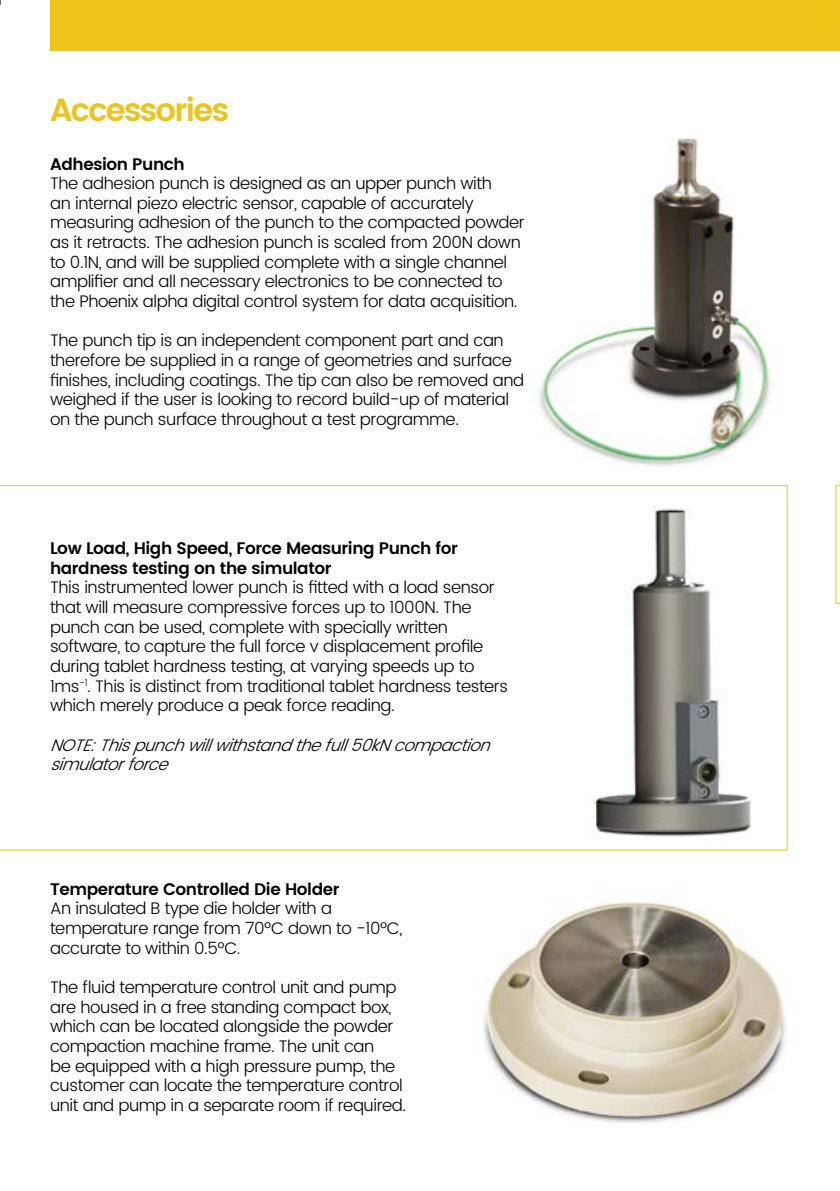
<style>
.page{position:relative;width:840px;height:1191px;background:#fff}
.page>*{position:absolute;margin:0;border:0;box-sizing:border-box;transform-origin:0 0}
.t1{font:600 31.8px "Poppins";letter-spacing:-.05em;color:#efc41a}
.t2{font:300 16.8px/19.6px "Poppins";letter-spacing:-.025em;color:#000}
.t3{font:600 16.8px/19.6px "Poppins";letter-spacing:-.025em;color:#000}
.t4{font:italic 300 16.8px/19.6px "Poppins";color:#000}
</style>
<div class="page">
<svg style="left:0;top:485px;width:787px;height:365px"></svg>
<img style="left:483px;top:901px;width:304px;height:222px">
<img style="left:534px;top:137px;width:237px;height:330px">
<div style="left:50px;top:0;width:789px;height:51px;background:#efc41a"></div>
<svg style="left:835px;top:485px;width:4px;height:119px"></svg>
<div style="left:813px;top:0;width:25px;height:24px;background:#efc416"></div>
<h1 class="t1" style="left:50px;top:86px;width:180px">Accessories</h1>
<p class="t3" style="left:50px;top:154px;width:136px">Adhesion Punch</p>
<p class="t2" style="left:50px;top:174px;width:476px">The adhesion punch is designed as an upper punch with<br>an internal piezo electric sensor, capable of accurately measuring adhesion of the punch to the compacted powder as it retracts. The adhesion punch is scaled from 200N down to 0.1N, and will be supplied complete with a single channel amplifier and all necessary electronics to be connected to the Phoenix alpha digital control system for data acquisition.</p>
<p class="t2" style="left:50px;top:331px;width:475px">The punch tip is an independent component part and can therefore be supplied in a range of geometries and surface finishes, including coatings. The tip can also be removed and weighed if the user is looking to record build-up of material on the punch surface throughout a test programme.</p>
<p class="t3" style="left:50px;top:539px;width:409px">Low Load, High Speed, Force Measuring Punch for hardness testing on the simulator</p>
<p class="t2" style="left:50px;top:578px;width:459px">This instrumented lower punch is fitted with a load sensor that will measure compressive forces up to 1000N. The punch can be used, complete with specially written software, to capture the full force v displacement profile during tablet hardness testing, at varying speeds up to 1ms<sup>-1</sup>. This is distinct from traditional tablet hardness testers which merely produce a peak force reading.</p>
<p class="t4" style="left:50px;top:735px;width:449px">NOTE:Thispunchwillwithstandthefull50kNcompaction simulatorforce</p>
<p class="t3" style="left:50px;top:879px;width:291px">Temperature Controlled Die Holder</p>
<p class="t2" style="left:50px;top:899px;width:354px">An insulated B type die holder with a temperature range from 70ºC down to -10ºC, accurate to within 0.5ºC.</p>
<p class="t2" style="left:50px;top:978px;width:357px">The fluid temperature control unit and pump are housed in a free standing compact box, which can be located alongside the powder compaction machine frame. The unit can<br>be equipped with a high pressure pump, the customer can locate the temperature control unit and pump in a separate room if required.</p>
</div>
